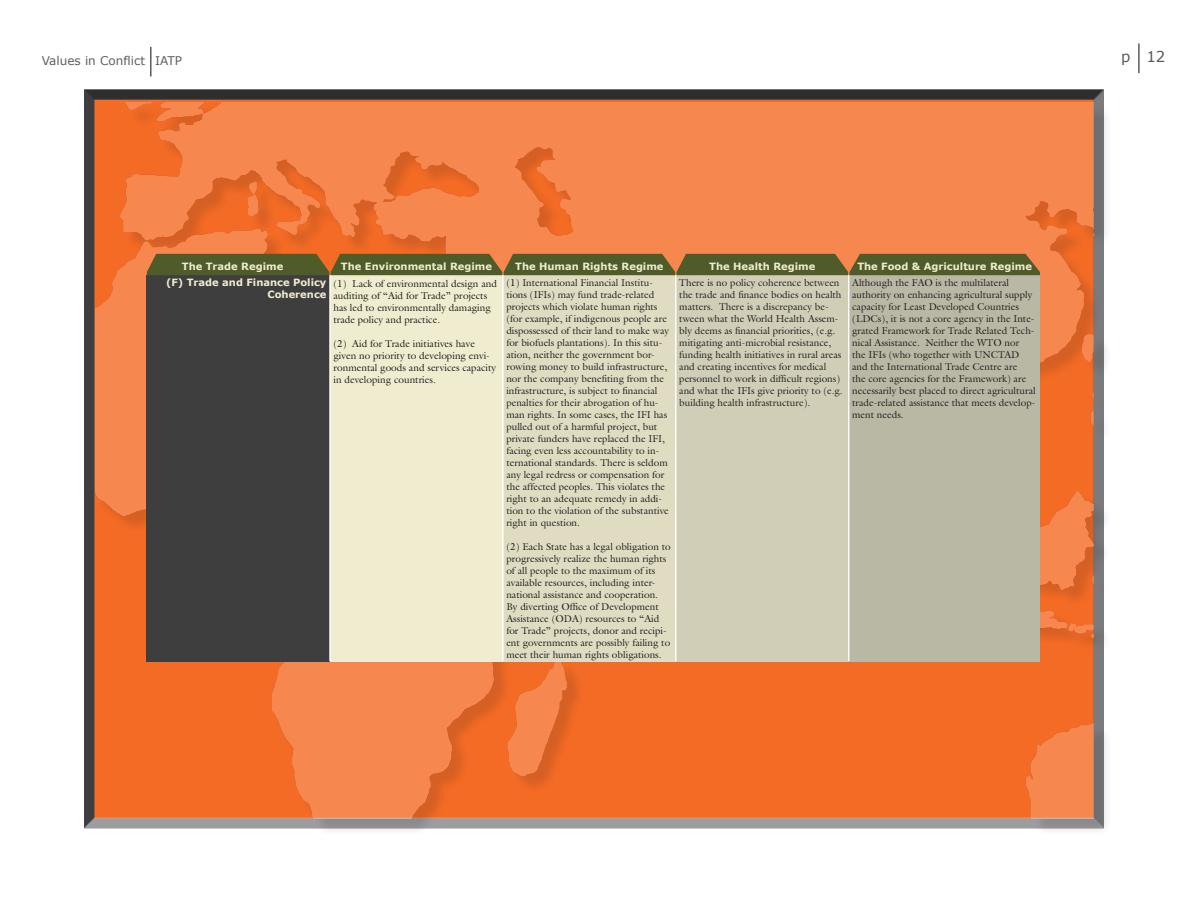
<style>
.page{position:relative;width:1188px;height:918px;background:#fff}
.page>*{position:absolute;margin:0;border:0;box-sizing:border-box;transform-origin:0 0}
.t1{font:15px "Verdana";color:#5a5a5d}
.t2{font:12px "Verdana";color:#5f5f62}
.t3{font:10.05px/12px "Galliard";color:#231f20}
.t4{font:700 10.05px/12px "Verdana";color:#efecd0;text-align:right}
</style>
<div class="page">
<div style="left:84px;top:89px;width:1021px;height:741px;background:#231f20;opacity:.75"></div>
<div style="left:98px;top:105px;width:1017px;height:735px;background:#231f20;opacity:.75"></div>
<img style="left:95px;top:103px;width:999px;height:715px">
<hr style="left:1138px;top:44px;width:2px;height:29px;background:#5a5a5d">
<hr style="left:150px;top:47px;width:2px;height:29px;background:#5a5a5d">
<div style="left:147px;top:275px;width:183px;height:386px;background:#3e3e3f"></div>
<div style="left:330px;top:275px;width:173px;height:386px;background:#efecd0"></div>
<div style="left:503px;top:275px;width:173px;height:386px;background:#dfdcc2"></div>
<div style="left:676px;top:275px;width:173px;height:386px;background:#d0ceb7"></div>
<div style="left:849px;top:275px;width:191px;height:386px;background:#b9b8a4"></div>
<hr style="left:329px;top:275px;width:2px;height:386px;background:#fff">
<hr style="left:502px;top:275px;width:2px;height:386px;background:#fff">
<hr style="left:675px;top:275px;width:2px;height:386px;background:#fff">
<hr style="left:848px;top:275px;width:1px;height:386px;background:#fff">
<div style="left:147px;top:254px;width:893px;height:21px;background:#4f5b28"></div>
<p class="t2" style="left:42px;top:53px;width:142px">Values in Conflict IATP</p>
<h1 class="t1" style="left:1121px;top:47px;width:46px">p 12</h1>
<p class="t4" style="left:182px;top:260px;width:103px">The Trade Regime</p>
<p class="t4" style="left:341px;top:260px;width:153px">The Environmental Regime</p>
<p class="t4" style="left:515px;top:260px;width:150px">The Human Rights Regime</p>
<p class="t4" style="left:709px;top:260px;width:108px">The Health Regime</p>
<p class="t4" style="left:857px;top:260px;width:176px">The Food &amp; Agriculture Regime</p>
<p class="t4" style="left:166px;top:276px;width:162px">(F) Trade and Finance Policy<br>Coherence</p>
<p class="t3" style="left:333px;top:277px;width:165px">(1) Lack of environmental design and auditing of “Aid for Trade” projects has led to environmentally damaging trade policy and practice.</p>
<p class="t3" style="left:333px;top:337px;width:164px">(2) Aid for Trade initiatives have given no priority to developing envi&shy;ronmental goods and services capacity in developing countries.</p>
<p class="t3" style="left:506px;top:277px;width:164px">(1) International Financial Institu&shy;tions (IFIs) may fund trade-related projects which violate human rights (for example, if indigenous people are dispossessed of their land to make way for biofuels plantations). In this situ&shy;ation, neither the government bor&shy;rowing money to build infrastructure, nor the company benefiting from the infrastructure, is subject to financial penalties for their abrogation of hu&shy;man rights. In some cases, the IFI has pulled out of a harmful project, but private funders have replaced the IFI, facing even less accountability to in&shy;ternational standards. There is seldom any legal redress or compensation for the affected peoples. This violates the right to an adequate remedy in addi&shy;tion to the violation of the substantive right in question.</p>
<p class="t3" style="left:506px;top:540px;width:166px">(2) Each State has a legal obligation to progressively realize the human rights of all people to the maximum of its available resources, including inter&shy;national assistance and cooperation.<br>By diverting Office of Development Assistance (ODA) resources to “Aid for Trade” projects, donor and recipi&shy;ent governments are possibly failing to meet their human rights obligations.</p>
<p class="t3" style="left:679px;top:277px;width:165px">There is no policy coherence between the trade and finance bodies on health matters. There is a discrepancy be&shy;tween what the World Health Assem&shy;bly deems as financial priorities, (e.g. mitigating anti-microbial resistance, funding health initiatives in rural areas and creating incentives for medical personnel to work in difficult regions) and what the IFIs give priority to (e.g. building health infrastructure).</p>
<p class="t3" style="left:852px;top:277px;width:185px">Although the FAO is the multilateral authority on enhancing agricultural supply capacity for Least Developed Countries (LDCs), it is not a core agency in the Inte&shy;grated Framework for Trade Related Tech&shy;nical Assistance. Neither the WTO nor<br>the IFIs (who together with UNCTAD and the International Trade Centre are<br>the core agencies for the Framework) are necessarily best placed to direct agricultural trade-related assistance that meets develop&shy;ment needs.</p>
</div>
